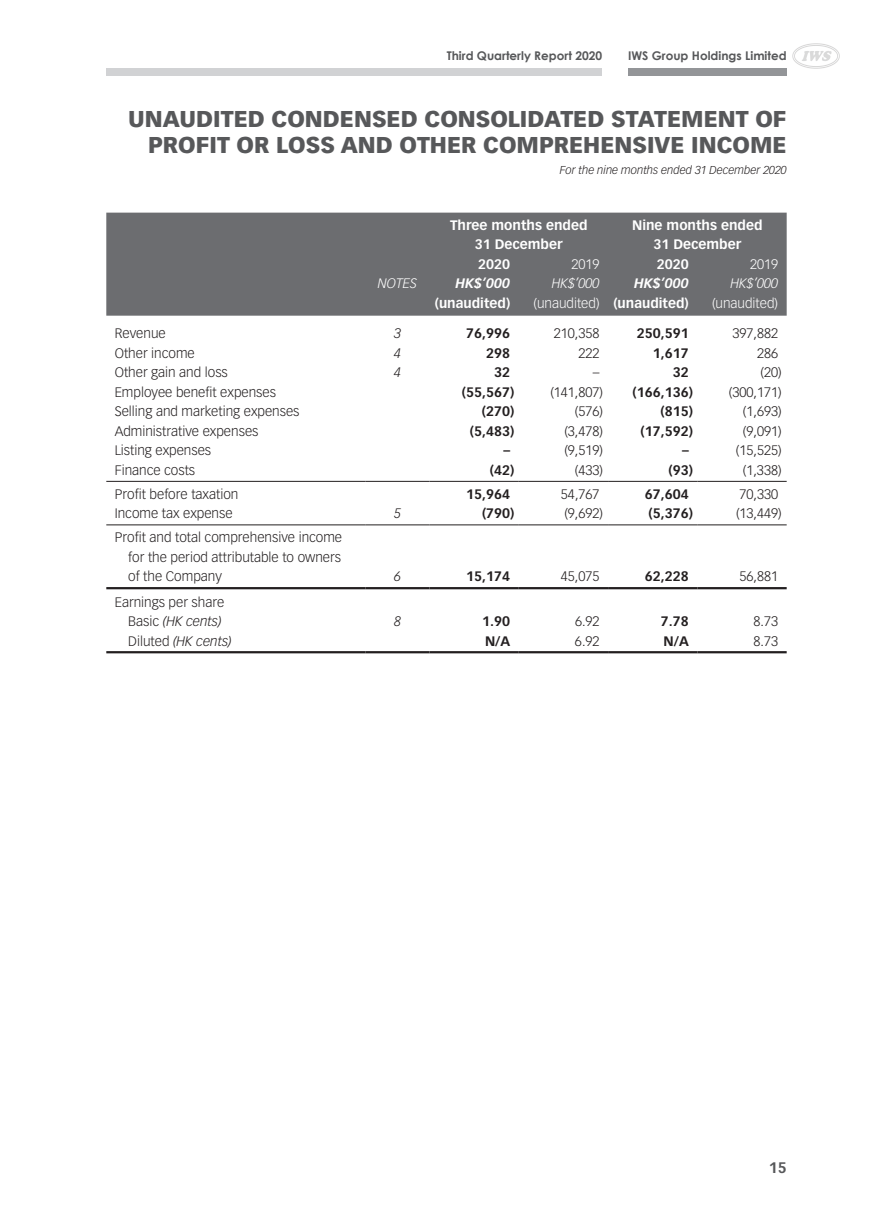
<style>
.page{position:relative;width:893px;height:1212px;background:#fff}
.page>*{position:absolute;margin:0;border:0;box-sizing:border-box;transform-origin:0 0}
.t1{font:900 22.5px/25.5px "Vectora LT Std";color:#57585a;text-align:right}
.t2{font:700 15px "Vectora LT Std";color:#57585a}
.t3{font:300 13.5px/19.5px "Vectora LT Std";color:#231f20;text-align:justify}
.t4{font:700 13.5px "Vectora LT Std";color:#231f20}
.t5{font:700 13.5px/19.5px "Vectora LT Std";color:#fff;text-align:center}
.t6{font:300 13.5px "Vectora LT Std";color:#fff}
.t7{font:italic 300 13.5px "Vectora LT Std";color:#231f20}
.t8{font:italic 300 13.5px "Vectora LT Std";color:#fff}
.t9{font:italic 700 13.5px "Vectora LT Std";color:#fff}
.t10{font:700 12px "Century Gothic";color:#57585a}
.t11{font:italic 300 11.25px "Vectora LT Std";color:#231f20}
.s1{font-weight:700}
.s2{font-style:italic}
.s3{font-style:normal}
</style>
<div class="page">
<div style="left:106px;top:68px;width:496px;height:7px;background:#d1d2d4"></div>
<div style="left:628px;top:68px;width:159px;height:7px;background:#939598"></div>
<img style="left:792px;top:43px;width:48px;height:26px">
<div style="left:106px;top:213px;width:681px;height:103px;background:#6c6d70"></div>
<hr style="left:106px;top:481px;width:260px;height:1px;background:#231f20">
<hr style="left:366px;top:481px;width:63px;height:1px;background:#231f20">
<hr style="left:429px;top:481px;width:90px;height:1px;background:#231f20">
<hr style="left:519px;top:481px;width:89px;height:1px;background:#231f20">
<hr style="left:608px;top:481px;width:89px;height:1px;background:#231f20">
<hr style="left:697px;top:481px;width:90px;height:1px;background:#231f20">
<hr style="left:106px;top:524px;width:260px;height:1px;background:#231f20">
<hr style="left:366px;top:524px;width:63px;height:1px;background:#231f20">
<hr style="left:429px;top:524px;width:90px;height:1px;background:#231f20">
<hr style="left:519px;top:524px;width:89px;height:1px;background:#231f20">
<hr style="left:608px;top:524px;width:89px;height:1px;background:#231f20">
<hr style="left:697px;top:524px;width:90px;height:1px;background:#231f20">
<hr style="left:106px;top:587px;width:260px;height:2px;background:#231f20">
<hr style="left:366px;top:587px;width:63px;height:2px;background:#231f20">
<hr style="left:429px;top:587px;width:90px;height:2px;background:#231f20">
<hr style="left:519px;top:587px;width:89px;height:2px;background:#231f20">
<hr style="left:608px;top:587px;width:89px;height:2px;background:#231f20">
<hr style="left:697px;top:587px;width:90px;height:2px;background:#231f20">
<hr style="left:106px;top:651px;width:260px;height:2px;background:#231f20">
<hr style="left:366px;top:651px;width:63px;height:2px;background:#231f20">
<hr style="left:429px;top:651px;width:90px;height:2px;background:#231f20">
<hr style="left:519px;top:651px;width:89px;height:2px;background:#231f20">
<hr style="left:608px;top:651px;width:89px;height:2px;background:#231f20">
<hr style="left:697px;top:651px;width:90px;height:2px;background:#231f20">
<p class="t10" style="left:447px;top:46px;width:157px">Third Quarterly Report 2020</p>
<p class="t10" style="left:628px;top:46px;width:160px">IWS Group Holdings Limited</p>
<h1 class="t1" style="left:128px;top:106px;width:660px">UNAUDITED CONDENSED CONSOLIDATED STATEMENT OF<br>PROFIT OR LOSS AND OTHER COMPREHENSIVE INCOME</h1>
<p class="t11" style="left:560px;top:163px;width:228px">For the nine months ended 31 December 2020</p>
<p class="t5" style="left:450px;top:215px;width:139px">Three months ended<br>31 December</p>
<p class="t5" style="left:632px;top:215px;width:132px">Nine months ended<br>31 December</p>
<p class="t5" style="left:478px;top:254px;width:33px">2020</p>
<p class="t6" style="left:571px;top:256px;width:30px">2019</p>
<p class="t5" style="left:657px;top:254px;width:33px">2020</p>
<p class="t6" style="left:750px;top:256px;width:30px">2019</p>
<p class="t8" style="left:378px;top:275px;width:41px">NOTES</p>
<p class="t9" style="left:456px;top:275px;width:56px">HK$’000</p>
<p class="t8" style="left:552px;top:275px;width:49px">HK$’000</p>
<p class="t9" style="left:634px;top:275px;width:56px">HK$’000</p>
<p class="t8" style="left:730px;top:275px;width:49px">HK$’000</p>
<p class="t5" style="left:435px;top:293px;width:77px">(unaudited)</p>
<p class="t6" style="left:533px;top:295px;width:157px">(unaudited) <span class="s1">(unaudited)</span></p>
<p class="t6" style="left:712px;top:295px;width:68px">(unaudited)</p>
<p class="t3" style="left:115px;top:324px;width:53px">Revenue</p>
<p class="t7" style="left:394px;top:326px;width:8px">3</p>
<p class="t4" style="left:466px;top:325px;width:45px">76,996</p>
<p class="t3" style="left:554px;top:324px;width:47px">210,358</p>
<p class="t4" style="left:637px;top:325px;width:53px">250,591</p>
<p class="t3" style="left:732px;top:324px;width:47px">397,882</p>
<p class="t3" style="left:115px;top:343px;width:82px">Other income</p>
<p class="t7" style="left:394px;top:345px;width:8px">4</p>
<p class="t4" style="left:486px;top:345px;width:25px">298</p>
<p class="t3" style="left:578px;top:343px;width:23px">222</p>
<p class="t4" style="left:653px;top:345px;width:37px">1,617</p>
<p class="t3" style="left:757px;top:343px;width:23px">286</p>
<p class="t3" style="left:115px;top:363px;width:115px">Other gain and loss</p>
<p class="t7" style="left:394px;top:365px;width:8px">4</p>
<p class="t4" style="left:494px;top:364px;width:17px">32</p>
<p class="t3" style="left:593px;top:363px;width:8px">–</p>
<p class="t4" style="left:673px;top:364px;width:17px">32</p>
<p class="t3" style="left:760px;top:363px;width:23px">(20)</p>
<p class="t3" style="left:115px;top:382px;width:163px">Employee benefit expenses</p>
<p class="t4" style="left:462px;top:384px;width:54px">(55,567)</p>
<p class="t3" style="left:550px;top:382px;width:54px">(141,807)</p>
<p class="t4" style="left:633px;top:384px;width:62px">(166,136)</p>
<p class="t3" style="left:729px;top:382px;width:54px">(300,171)</p>
<p class="t3" style="left:115px;top:402px;width:186px">Selling and marketing expenses</p>
<p class="t4" style="left:482px;top:403px;width:34px">(270)</p>
<p class="t3" style="left:575px;top:402px;width:30px">(576)</p>
<p class="t4" style="left:660px;top:403px;width:34px">(815)</p>
<p class="t3" style="left:743px;top:402px;width:40px">(1,693)</p>
<p class="t3" style="left:115px;top:421px;width:145px">Administrative expenses</p>
<p class="t4" style="left:470px;top:423px;width:46px">(5,483)</p>
<p class="t3" style="left:564px;top:421px;width:40px">(3,478)</p>
<p class="t4" style="left:641px;top:423px;width:54px">(17,592)</p>
<p class="t3" style="left:743px;top:421px;width:40px">(9,091)</p>
<p class="t3" style="left:115px;top:441px;width:98px">Listing expenses</p>
<p class="t4" style="left:503px;top:442px;width:8px">–</p>
<p class="t3" style="left:564px;top:441px;width:40px">(9,519)</p>
<p class="t4" style="left:682px;top:442px;width:8px">–</p>
<p class="t3" style="left:736px;top:441px;width:47px">(15,525)</p>
<p class="t3" style="left:115px;top:460px;width:82px">Finance costs</p>
<p class="t4" style="left:490px;top:462px;width:26px">(42)</p>
<p class="t3" style="left:575px;top:460px;width:30px">(433)</p>
<p class="t4" style="left:668px;top:462px;width:26px">(93)</p>
<p class="t3" style="left:743px;top:460px;width:40px">(1,338)</p>
<p class="t3" style="left:115px;top:485px;width:125px">Profit before taxation</p>
<p class="t4" style="left:466px;top:486px;width:45px">15,964</p>
<p class="t3" style="left:561px;top:485px;width:40px">54,767</p>
<p class="t4" style="left:645px;top:486px;width:45px">67,604</p>
<p class="t3" style="left:739px;top:485px;width:40px">70,330</p>
<p class="t3" style="left:115px;top:504px;width:119px">Income tax expense</p>
<p class="t7" style="left:394px;top:506px;width:8px">5</p>
<p class="t4" style="left:482px;top:505px;width:34px">(790)</p>
<p class="t3" style="left:564px;top:504px;width:40px">(9,692)</p>
<p class="t4" style="left:649px;top:505px;width:46px">(5,376)</p>
<p class="t3" style="left:736px;top:504px;width:47px">(13,449)</p>
<p class="t3" style="left:128px;top:528px;width:215px;text-indent:-13px">Profit and total comprehensive income for the period attributable to owners of the Company</p>
<p class="t7" style="left:394px;top:569px;width:8px">6</p>
<p class="t4" style="left:466px;top:568px;width:45px">15,174</p>
<p class="t3" style="left:561px;top:567px;width:40px">45,075</p>
<p class="t4" style="left:645px;top:568px;width:45px">62,228</p>
<p class="t3" style="left:739px;top:567px;width:40px">56,881</p>
<p class="t3" style="left:115px;top:592px;width:111px;text-align:right">Earnings per share<br>Basic <span class="s2">(HK cents)</span></p>
<p class="t7" style="left:394px;top:613px;width:8px">8</p>
<p class="t4" style="left:482px;top:613px;width:29px">1.90</p>
<p class="t3" style="left:575px;top:612px;width:26px">6.92</p>
<p class="t4" style="left:661px;top:613px;width:29px">7.78</p>
<p class="t3" style="left:754px;top:612px;width:26px">8.73</p>
<p class="t7" style="left:128px;top:633px;width:105px"><span class="s3">Diluted</span> (HK cents)</p>
<p class="t4" style="left:485px;top:632px;width:27px">N/A</p>
<p class="t3" style="left:575px;top:631px;width:26px">6.92</p>
<p class="t4" style="left:664px;top:632px;width:27px">N/A</p>
<p class="t3" style="left:754px;top:631px;width:26px">8.73</p>
<p class="t2" style="left:769px;top:1158px;width:19px">15</p>
</div>
